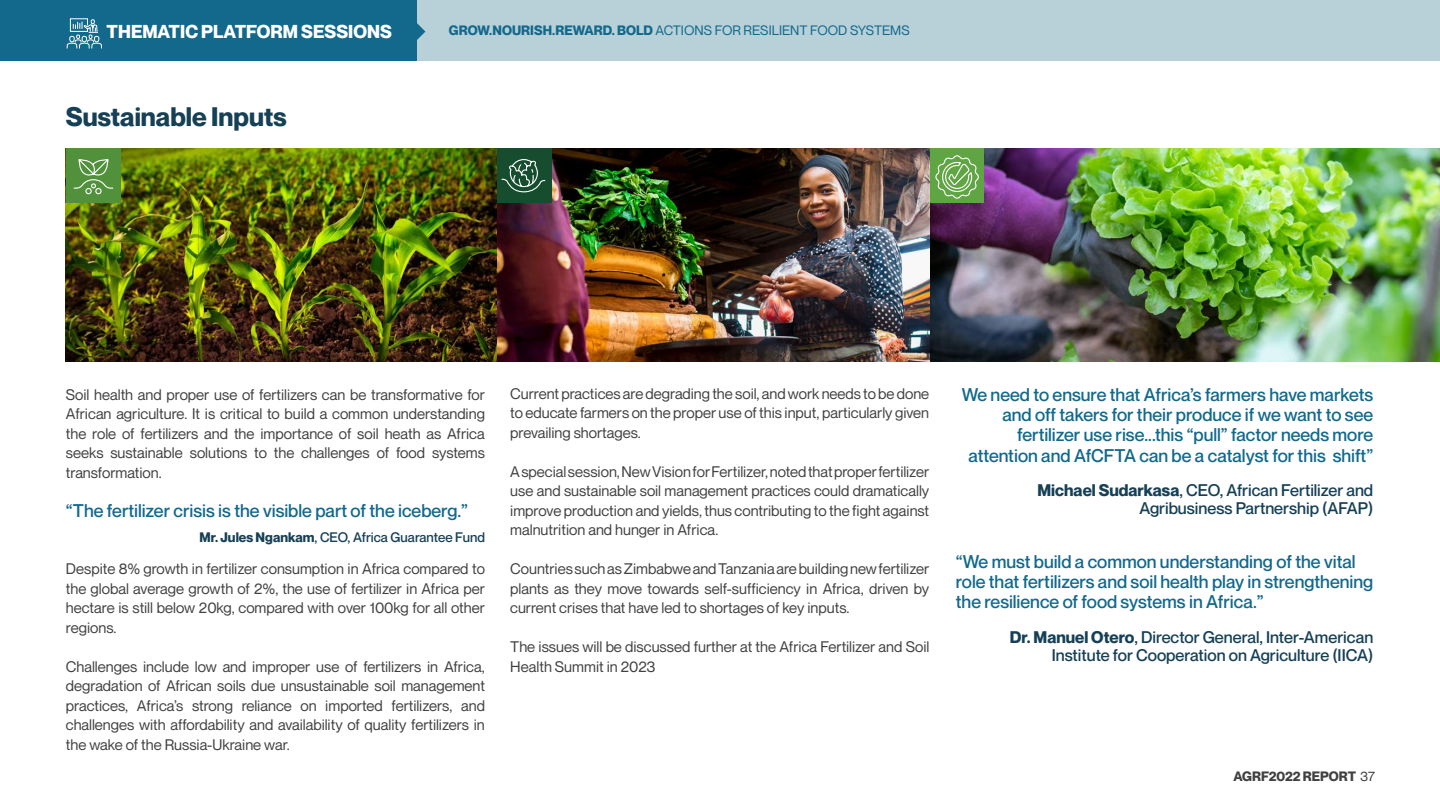
<style>
.page{position:relative;width:1440px;height:810px;background:#fff}
.page>*{position:absolute;margin:0;border:0;box-sizing:border-box;transform-origin:0 0}
.t1{font:700 26.25px "Neue Montreal";color:#164056}
.t2{font:700 18.3px "Neue Montreal";color:#fff}
.t3{font:500 18px/20.2px "Neue Montreal";color:#12698c}
.t4{font:500 16.5px/18px "Neue Montreal";color:#164056;text-align:right}
.t5{font:15px/19.5px "Neue Montreal";color:#414042;text-align:justify}
.t6{font:500 13.5px "Neue Montreal";color:#164056}
.t7{font:13.35px "Neue Montreal";letter-spacing:-.005em;color:#12698c}
.t8{font:700 13.35px "Neue Montreal";color:#414042}
.s1{font-weight:700}
.s2{font-weight:400}
</style>
<div class="page">
<img style="left:502px;top:149px;width:938px;height:212px">
<div style="left:930px;top:149px;width:54px;height:54px;background:#5fa544"></div>
<svg style="left:935px;top:148px;width:44px;height:51px"></svg>
<div style="left:353px;top:0;width:1087px;height:60px;background:#b8d1d9"></div>
<div style="left:0;top:0;width:417px;height:60px;background:#12698c"></div>
<svg style="left:417px;top:23px;width:8px;height:17px"></svg>
<svg style="left:66px;top:18px;width:36px;height:31px"></svg>
<img style="left:66px;top:149px;width:436px;height:212px">
<div style="left:66px;top:149px;width:54px;height:54px;background:#52913b"></div>
<svg style="left:73px;top:159px;width:41px;height:36px"></svg>
<div style="left:497px;top:149px;width:55px;height:54px;background:#164d2f"></div>
<svg style="left:501px;top:159px;width:45px;height:34px"></svg>
<p class="t2" style="left:107px;top:20px;width:287px">THEMATIC PLATFORM SESSIONS</p>
<p class="t7" style="left:449px;top:23px;width:462px"><span class="s1">GROW.NOURISH.REWARD. BOLD</span> ACTIONS FOR RESILIENT FOOD SYSTEMS</p>
<h1 class="t1" style="left:66px;top:100px;width:222px">Sustainable Inputs</h1>
<p class="t5" style="left:66px;top:385px;width:421px">Soil health and proper use of fertilizers can be transformative for African agriculture. It is critical to build a common understanding the role of fertilizers and the importance of soil heath as Africa seeks sustainable solutions to the challenges of food systems transformation.</p>
<p class="t3" style="left:66px;top:500px;width:404px">“The fertilizer crisis is the visible part of the iceberg.”</p>
<p class="t6" style="left:200px;top:528px;width:287px"><span class="s1">Mr. Jules Ngankam</span>, CEO, Africa Guarantee Fund</p>
<p class="t5" style="left:66px;top:559px;width:421px">Despite 8% growth in fertilizer consumption in Africa compared to the global average growth of 2%, the use of fertilizer in Africa per hectare is still below 20kg, compared with over 100kg for all other regions.</p>
<p class="t5" style="left:66px;top:657px;width:421px">Challenges include low and improper use of fertilizers in Africa, degradation of African soils due unsustainable soil management practices, Africa’s strong reliance on imported fertilizers, and challenges with affordability and availability of quality fertilizers in the wake of the Russia-Ukraine war.</p>
<p class="t5" style="left:510px;top:384px;width:421px">Current practices are degrading the soil, and work needs to be done to educate farmers on the proper use of this input, particularly given prevailing shortages.</p>
<p class="t5" style="left:510px;top:462px;width:421px">A special session, New Vision for Fertilizer, noted that proper fertilizer use and sustainable soil management practices could dramatically improve production and yields, thus contributing to the fight against malnutrition and hunger in Africa.</p>
<p class="t5" style="left:510px;top:559px;width:421px">Countries such as Zimbabwe and Tanzania are building new fertilizer plants as they move towards self-sufficiency in Africa, driven by current crises that have led to shortages of key inputs.</p>
<p class="t5" style="left:510px;top:637px;width:421px">The issues will be discussed further at the Africa Fertilizer and Soil<br>Health Summit in 2023</p>
<p class="t3" style="left:962px;top:384px;width:413px;text-align:right">We need to ensure that Africa’s farmers have markets and off takers for their produce if we want to see fertilizer use rise...this “pull” factor needs more attention and AfCFTA can be a catalyst for this shift”</p>
<p class="t4" style="left:1038px;top:481px;width:337px"><span class="s1">Michael Sudarkasa</span>, CEO, African Fertilizer and<br>Agribusiness Partnership (AFAP)</p>
<p class="t3" style="left:956px;top:551px;width:419px">“We must build a common understanding of the vital role that fertilizers and soil health play in strengthening the resilience of food systems in Africa.”</p>
<p class="t4" style="left:1010px;top:628px;width:365px"><span class="s1">Dr. Manuel Otero</span>, Director General, Inter-American<br>Institute for Cooperation on Agriculture (IICA)</p>
<p class="t8" style="left:1233px;top:768px;width:143px">AGRF2022 REPORT <span class="s2">37</span></p>
</div>
